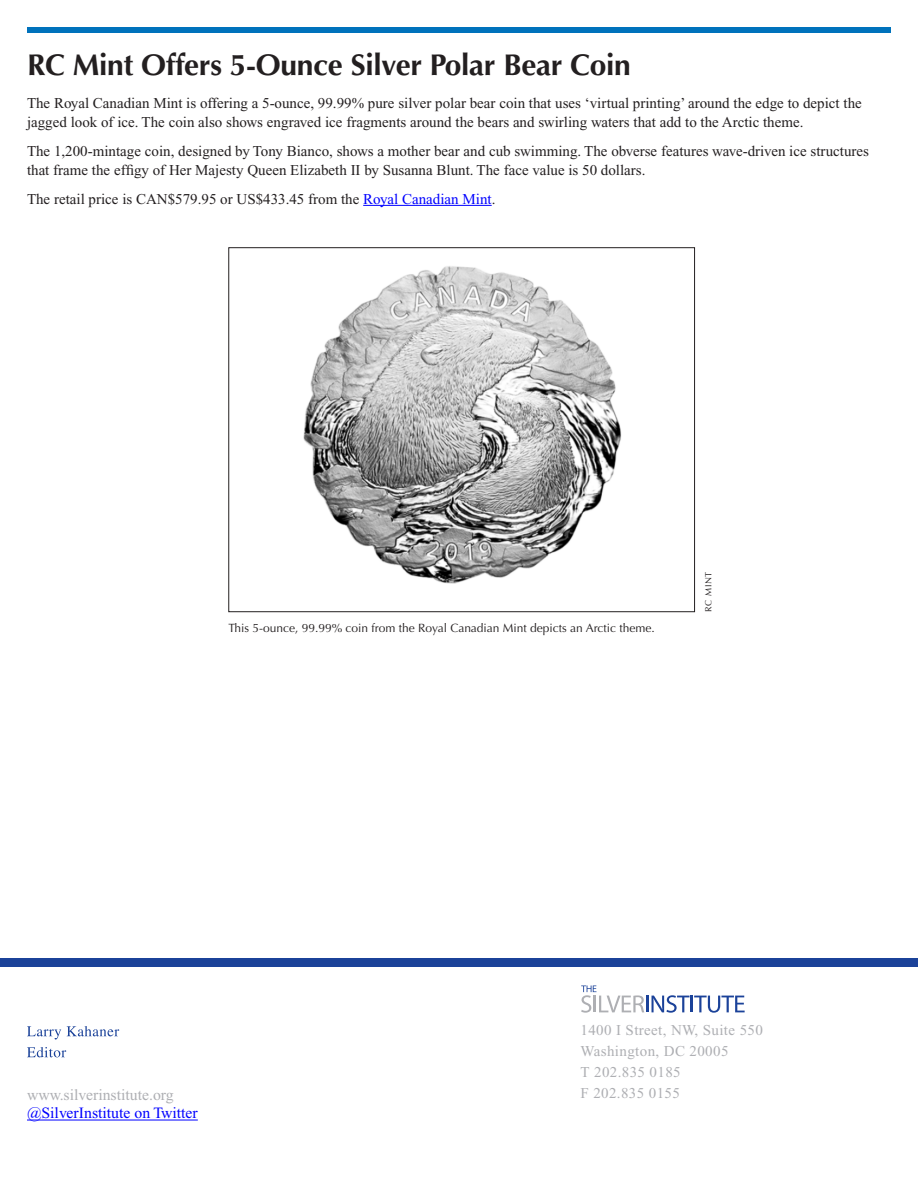
<style>
.page{position:relative;width:918px;height:1188px;background:#fff}
.page>*{position:absolute;margin:0;border:0;box-sizing:border-box;transform-origin:0 0}
.Heads{font:700 30px "Optima";letter-spacing:-.01em;color:#231f20}
.t1{font:15.75px "Times New Roman";color:#00f}
.t2{font:15.75px "Times New Roman";color:#aeafb3}
.Body_Copy{font:15px/19.5px "Times New Roman";color:#231f20}
.Captions{font:15px "Times New Roman";letter-spacing:.025em;color:#aeafb3}
.Captions-2{font:12px "Optima";color:#231f20}
.Courtesy{font:9px "Optima";letter-spacing:.075em;color:#231f20}
.s1{color:#00f}
</style>
<div class="page">
<svg style="left:27px;top:1026px;width:34px;height:14px"></svg>
<svg style="left:67px;top:1026px;width:52px;height:10px"></svg>
<svg style="left:27px;top:1047px;width:39px;height:10px"></svg>
<div style="left:0;top:958px;width:918px;height:9px;background:#1b4299"></div>
<svg style="left:581px;top:985px;width:164px;height:28px"></svg>
<div style="left:27px;top:27px;width:864px;height:6px;background:#0072bc"></div>
<hr style="left:27px;top:1120px;width:171px;height:1px;background:#00f">
<hr style="left:363px;top:205px;width:129px;height:1px;background:#00f">
<img style="left:303px;top:266px;width:319px;height:318px">
<p class="Heads" style="left:27px;top:47px;width:605px">RC Mint Offers 5-Ounce Silver Polar Bear Coin</p>
<p class="Body_Copy" style="left:27px;top:93px;width:836px">The Royal Canadian Mint is offering a 5-ounce, 99.99% pure silver polar bear coin that uses ‘virtual printing’ around the edge to depict the jagged look of ice. The coin also shows engraved ice fragments around the bears and swirling waters that add to the Arctic theme.</p>
<p class="Body_Copy" style="left:27px;top:141px;width:844px">The 1,200-mintage coin, designed by Tony Bianco, shows a mother bear and cub swimming. The obverse features wave-driven ice structures that frame the effigy of Her Majesty Queen Elizabeth II by Susanna Blunt. The face value is 50 dollars.</p>
<p class="Body_Copy" style="left:27px;top:189px;width:470px">The retail price is CAN$579.95 or US$433.45 from the <span class="s1">Royal Canadian Mint</span>.</p>
<p class="Captions-2" style="left:228px;top:621px;width:428px">This 5-ounce, 99.99% coin from the Royal Canadian Mint depicts an Arctic theme.</p>
<p class="Courtesy" style="left:703px;top:612px;width:42px;rotate:-90deg">RC MINT</p>
<p class="Captions" style="left:580px;top:1022px;width:184px">1400 I Street, NW, Suite 550</p>
<p class="Captions" style="left:580px;top:1043px;width:150px">Washington, DC 20005</p>
<p class="Captions" style="left:580px;top:1064px;width:102px">T 202.835 0185</p>
<p class="t2" style="left:27px;top:1086px;width:148px">www.silverinstitute.org</p>
<p class="Captions" style="left:580px;top:1085px;width:101px">F 202.835 0155</p>
<p class="t1" style="left:27px;top:1105px;width:172px">@SilverInstitute on Twitter</p>
</div>
